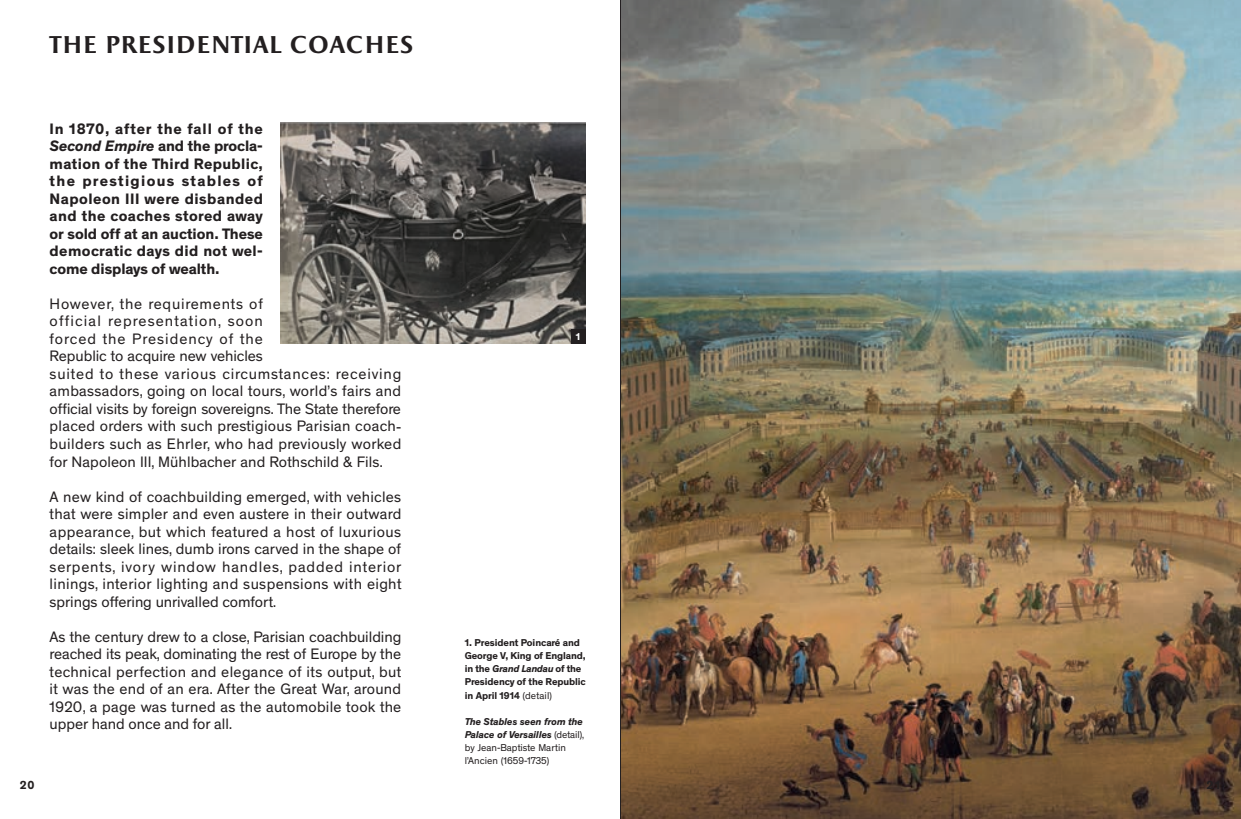
<style>
.page{position:relative;width:1241px;height:819px;background:#fff}
.page>*{position:absolute;margin:0;border:0;box-sizing:border-box;transform-origin:0 0}
.t1{font:700 24.5px "Apollon";color:#231f20}
.t2{font:15.4px/17.5px "Theinhardt";letter-spacing:.015em;color:#231f20;text-align:justify}
.t3{font:700 15.4px/17.5px "Theinhardt";letter-spacing:-.005em;color:#231f20;text-align:justify}
.t4{font:700 11.9px "Theinhardt";color:#231f20}
.t5{font:700 10.15px/13.1px "Theinhardt";letter-spacing:-.01em;color:#231f20}
.t6{font:10.15px/13.1px "Theinhardt";color:#231f20}
.t7{font:700 10.15px "Theinhardt";color:#fff}
.s1{font-style:italic}
.s2{font-weight:400}
.s3{font-weight:700;font-style:italic}
</style>
<div class="page">
<img style="left:621px;top:0;width:619px;height:819px">
<img style="left:280px;top:123px;width:305px;height:221px">
<div style="left:570px;top:329px;width:15px;height:15px;background:#231f20"></div>
<hr style="left:620px;top:0;width:1px;height:819px;background:#231f20">
<h1 class="t1" style="left:50px;top:31px;width:366px">the PrESIDENTIAL COACHES</h1>
<p class="t3" style="left:50px;top:120px;width:215px">In 1870, after the fall of the <span class="s1">Second Empire</span> and the procla&shy;mation of the Third Republic, the prestigious stables of Napoleon III were disbanded and the coaches stored away or sold off at an auction. These democratic days did not wel&shy;come displays of wealth.</p>
<p class="t2" style="left:50px;top:295px;width:353px;text-align:left">However, the requirements of<br>official representation, soon<br>forced the Presidency of the<br>Republic to acquire new vehicles<br>suited to these various circumstances: receiving ambassadors, going on local tours, world’s fairs and official visits by foreign sovereigns. The State therefore placed orders with such prestigious Parisian coach&shy;builders such as Ehrler, who had previously worked for Napoleon III, Mühlbacher and Rothschild &amp; Fils.</p>
<p class="t2" style="left:50px;top:488px;width:353px">A new kind of coachbuilding emerged, with vehicles that were simpler and even austere in their outward appearance, but which featured a host of luxurious details: sleek lines, dumb irons carved in the shape of serpents, ivory window handles, padded interior linings, interior lighting and suspensions with eight springs offering unrivalled comfort.</p>
<p class="t2" style="left:50px;top:628px;width:353px">As the century drew to a close, Parisian coachbuilding reached its peak, dominating the rest of Europe by the technical perfection and elegance of its output, but it was the end of an era. After the Great War, around 1920, a page was turned as the automobile took the upper hand once and for all.</p>
<p class="t7" style="left:575px;top:330px;width:7px">1</p>
<p class="t5" style="left:464px;top:636px;width:123px">1. President Poincaré and<br>George V, King of England, in the <span class="s1">Grand Landau</span> of the<br>Presidency of the Republic in April 1914 <span class="s2">(detail)</span></p>
<p class="t6" style="left:464px;top:715px;width:121px"><span class="s3">The Stables seen from the<br>Palace of Versailles</span> (detail), by Jean-Baptiste Martin l’Ancien (1659-1735)</p>
<p class="t4" style="left:20px;top:777px;width:16px">20</p>
<p class="t4" style="left:1206px;top:777px;width:16px">21</p>
</div>
